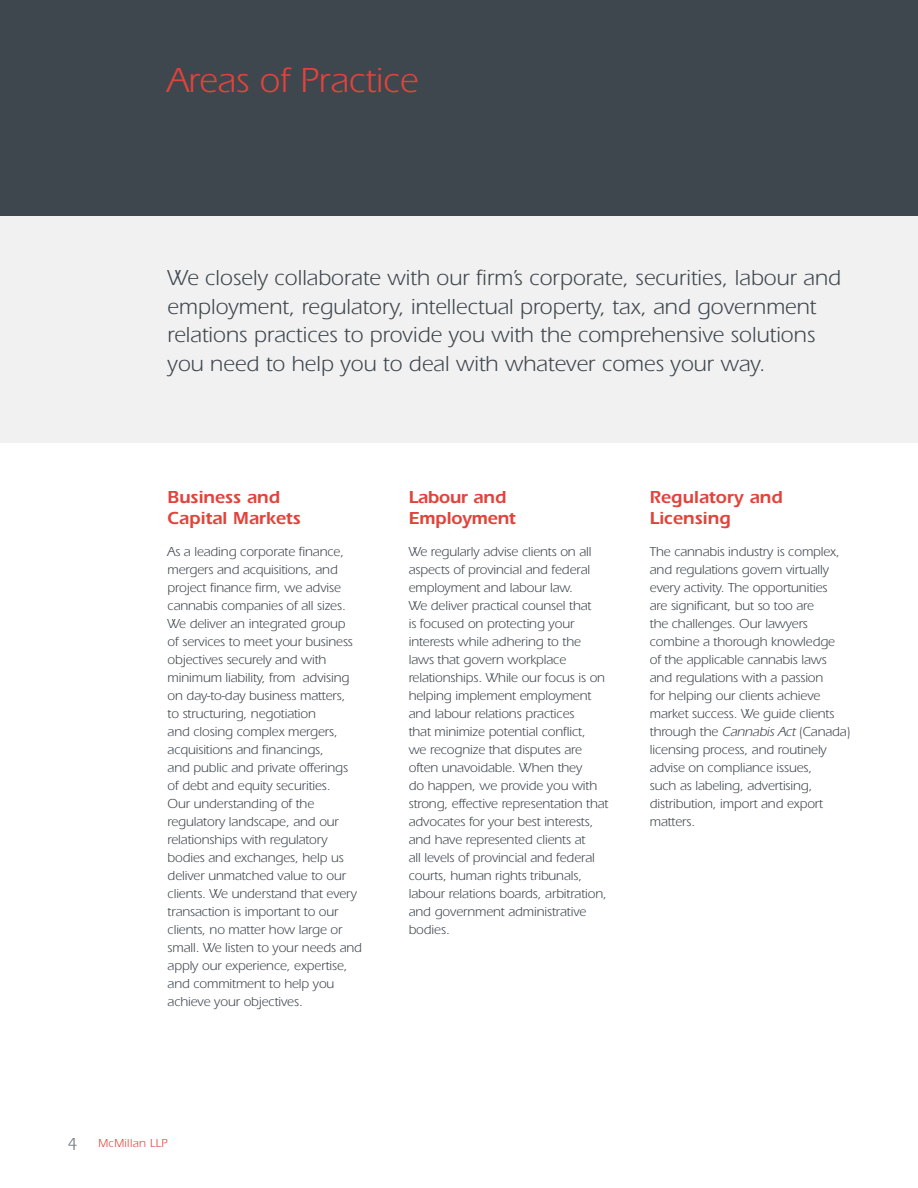
<style>
.page{position:relative;width:918px;height:1188px;background:#fff}
.page>*{position:absolute;margin:0;border:0;box-sizing:border-box;transform-origin:0 0}
.t1{font:36px "Mc Millan";color:#e2433b}
.t2{font:22.5px/28.5px "Mc Millan";color:#3f474e}
.t3{font:18px/21.6px "Mc Millan Demi";color:#e2433b}
.t4{font:13.5px/18px "Mc Millan";letter-spacing:-.01em;color:#3f474e}
.t5{font:12px "Mc Millan";letter-spacing:.025em;color:#e2433b}
.s1{font-style:italic}
.s2{font-size:18px;color:#6e757e}
</style>
<div class="page">
<div style="left:0;top:216px;width:918px;height:227px;background:#f1f1f1"></div>
<div style="left:0;top:0;width:918px;height:216px;background:#3f474e"></div>
<h1 class="t1" style="left:168px;top:59px;width:253px">Areas of Practice</h1>
<p class="t2" style="left:168px;top:263px;width:675px">We closely collaborate with our firm’s corporate, securities, labour and employment, regulatory, intellectual property, tax, and government relations practices to provide you with the comprehensive solutions you need to help you to deal with whatever comes your way.</p>
<h3 class="t3" style="left:168px;top:486px;width:135px">Business and<br>Capital Markets</h3>
<p class="t4" style="left:168px;top:542px;width:196px">As a leading corporate finance, mergers and acquisitions, and project finance firm, we advise cannabis companies of all sizes.<br>We deliver an integrated group<br>of services to meet your business objectives securely and with minimum liability, from advising on day-to-day business matters,<br>to structuring, negotiation<br>and closing complex mergers, acquisitions and financings,<br>and public and private offerings of debt and equity securities.<br>Our understanding of the regulatory landscape, and our relationships with regulatory bodies and exchanges, help us deliver unmatched value to our clients. We understand that every transaction is important to our clients, no matter how large or small. We listen to your needs and apply our experience, expertise, and commitment to help you achieve your objectives.</p>
<h3 class="t3" style="left:409px;top:486px;width:109px">Labour and<br>Employment</h3>
<p class="t4" style="left:409px;top:542px;width:201px">We regularly advise clients on all aspects of provincial and federal employment and labour law.<br>We deliver practical counsel that<br>is focused on protecting your interests while adhering to the laws that govern workplace relationships. While our focus is on helping implement employment and labour relations practices<br>that minimize potential conflict,<br>we recognize that disputes are often unavoidable. When they<br>do happen, we provide you with strong, effective representation that advocates for your best interests, and have represented clients at<br>all levels of provincial and federal courts, human rights tribunals, labour relations boards, arbitration, and government administrative bodies.</p>
<h3 class="t3" style="left:650px;top:486px;width:135px">Regulatory and<br>Licensing</h3>
<p class="t4" style="left:650px;top:542px;width:202px">The cannabis industry is complex, and regulations govern virtually every activity. The opportunities<br>are significant, but so too are<br>the challenges. Our lawyers combine a thorough knowledge<br>of the applicable cannabis laws and regulations with a passion<br>for helping our clients achieve market success. We guide clients through the <span class="s1">CannabisAct</span>(Canada) licensing process, and routinely advise on compliance issues,<br>such as labeling, advertising, distribution, import and export matters.</p>
<p class="t5" style="left:68px;top:1137px;width:102px"><span class="s2">4</span> McMillan LLP</p>
</div>
